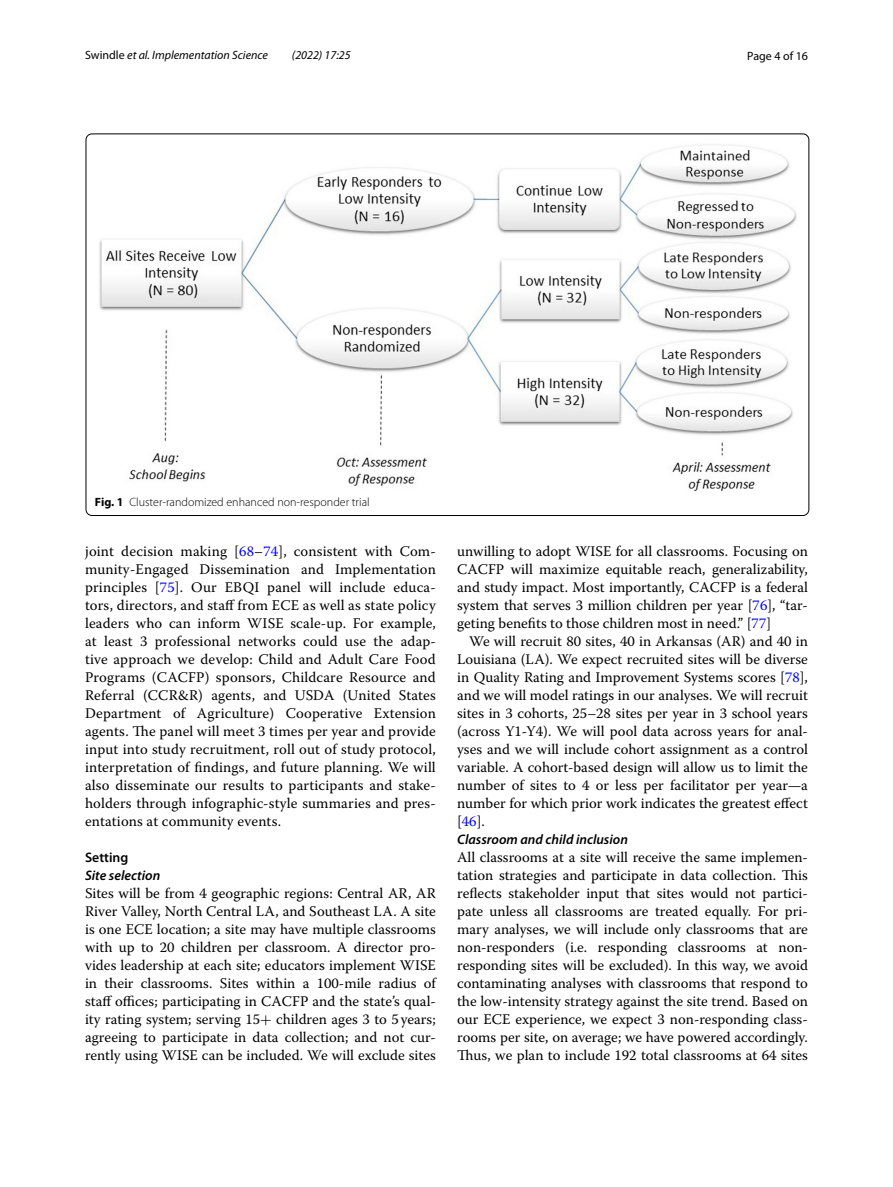
<style>
.page{position:relative;width:893px;height:1187px;background:#fff}
.page>*{position:absolute;margin:0;border:0;box-sizing:border-box;transform-origin:0 0}
.t1{font:14.7px/18px "Warnock Pro";color:#000;text-align:justify}
.t2{font:italic 600 13.8px "Myriad Pro";color:#000}
.t3{font:600 13.8px "Myriad Pro";color:#000}
.t4{font:300 12px "Myriad Pro";color:#000}
.t5{font:italic 12px "Myriad Pro";color:#000}
.t6{font:12px "Myriad Pro";color:#000}
.s1{font-style:normal}
.s2{font-weight:700}
.s3{color:#00f}
.s4{font-family:"MTSY"}
</style>
<div class="page">
<img style="left:99px;top:144px;width:698px;height:347px">
<p class="t5" style="left:85px;top:48px;width:184px"><span class="s1">Swindle</span> et al. Implementation Science</p>
<p class="t5" style="left:292px;top:48px;width:60px">(2022) 17:25</p>
<p class="t6" style="left:747px;top:48px;width:62px">Page 4 of 16</p>
<p class="t4" style="left:95px;top:495px;width:276px"><span class="s2">Fig. 1</span> Cluster-randomized enhanced non-responder trial</p>
<p class="t1" style="left:85px;top:542px;width:352px">joint decision making [<span class="s3">68</span>–<span class="s3">74</span>], consistent with Com&shy;munity-Engaged Dissemination and Implementation principles [<span class="s3">75</span>]. Our EBQI panel will include educa&shy;tors, directors, and staff from ECE as well as state policy leaders who can inform WISE scale-up. For example, at least 3 professional networks could use the adap&shy;tive approach we develop: Child and Adult Care Food Programs (CACFP) sponsors, Childcare Resource and Referral (CCR&amp;R) agents, and USDA (United States Department of Agriculture) Cooperative Extension agents. The panel will meet 3 times per year and provide input into study recruitment, roll out of study protocol, interpretation of findings, and future planning. We will also disseminate our results to participants and stake&shy;holders through infographic-style summaries and pres&shy;entations at community events.</p>
<p class="t3" style="left:85px;top:848px;width:45px">Setting</p>
<p class="t2" style="left:85px;top:866px;width:77px">Site selection</p>
<p class="t1" style="left:85px;top:884px;width:352px">Sites will be from 4 geographic regions: Central AR, AR River Valley, North Central LA, and Southeast LA. A site is one ECE location; a site may have multiple classrooms with up to 20 children per classroom. A director pro&shy;vides leadership at each site; educators implement WISE in their classrooms. Sites within a 100-mile radius of staff offices; participating in CACFP and the state’s qual&shy;ity rating system; serving 15<span class="s4">+</span> children ages 3 to 5years; agreeing to participate in data collection; and not cur&shy;rently using WISE can be included. We will exclude sites</p>
<p class="t1" style="left:457px;top:542px;width:352px">unwilling to adopt WISE for all classrooms. Focusing on CACFP will maximize equitable reach, generalizability, and study impact. Most importantly, CACFP is a federal system that serves 3 million children per year [<span class="s3">76</span>], “tar&shy;geting benefits to those children most in need.” [<span class="s3">77</span>]</p>
<p class="t1" style="left:457px;top:632px;width:352px;text-indent:12px">We will recruit 80 sites, 40 in Arkansas (AR) and 40 in Louisiana (LA). We expect recruited sites will be diverse in Quality Rating and Improvement Systems scores [<span class="s3">78</span>], and we will model ratings in our analyses. We will recruit sites in 3 cohorts, 25–28 sites per year in 3 school years (across Y1-Y4). We will pool data across years for anal&shy;yses and we will include cohort assignment as a control variable. A cohort-based design will allow us to limit the number of sites to 4 or less per facilitator per year—a number for which prior work indicates the greatest effect [<span class="s3">46</span>].</p>
<p class="t2" style="left:457px;top:830px;width:172px">Classroom and child inclusion</p>
<p class="t1" style="left:457px;top:848px;width:352px">All classrooms at a site will receive the same implemen&shy;tation strategies and participate in data collection. This reflects stakeholder input that sites would not partici&shy;pate unless all classrooms are treated equally. For pri&shy;mary analyses, we will include only classrooms that are non-responders (i.e. responding classrooms at non&shy;responding sites will be excluded). In this way, we avoid contaminating analyses with classrooms that respond to the low-intensity strategy against the site trend. Based on our ECE experience, we expect 3 non-responding class&shy;rooms per site, on average; we have powered accordingly.<br>Thus, we plan to include 192 total classrooms at 64 sites</p>
</div>
